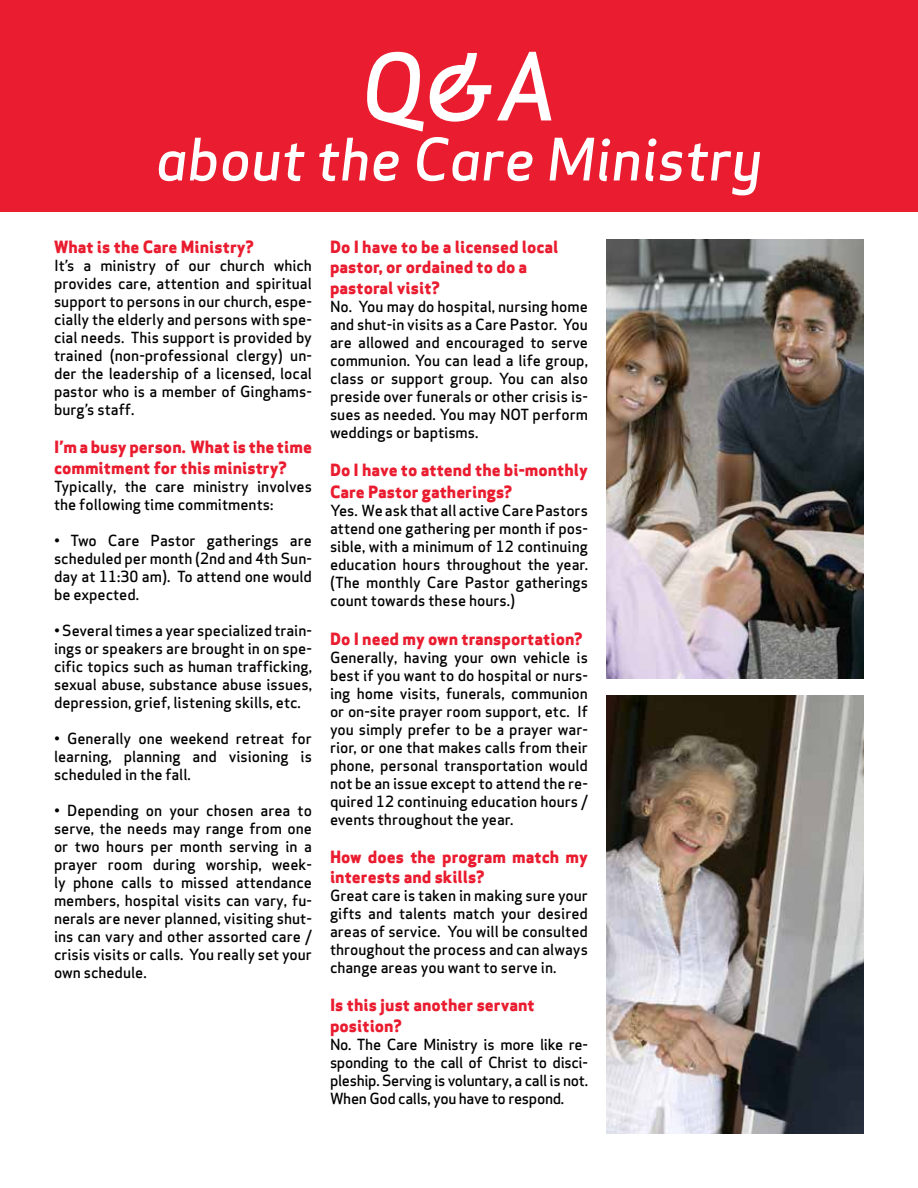
<style>
.page{position:relative;width:918px;height:1188px;background:#fff}
.page>*{position:absolute;margin:0;border:0;box-sizing:border-box;transform-origin:0 0}
.t1{font:90px "Apex Sans Medium Italic T";color:#fff}
.t2{font:57px "Apex Sans Medium Italic T";color:#fff}
.t3{font:16.5px/21.6px "Apex Sans Extra Bold T";color:#ea1c2f}
.t4{font:15px/18px "Apex Sans Medium T";color:#000;text-align:justify}
</style>
<div class="page">
<div style="left:0;top:0;width:918px;height:212px;background:#ea1c2f"></div>
<img style="left:606px;top:240px;width:258px;height:438px">
<img style="left:606px;top:696px;width:258px;height:438px">
<h1 class="t1" style="left:360px;top:29px;width:199px">Q&amp;A</h1>
<h2 class="t2" style="left:156px;top:123px;width:608px">about the Care Ministry</h2>
<p class="t3" style="left:54px;top:236px;width:202px">What is the Care Ministry?</p>
<p class="t4" style="left:54px;top:256px;width:260px">It’s a ministry of our church which provides care, attention and spiritual support to persons in our church, espe&shy;cially the elderly and persons with spe&shy;cial needs. This support is provided by trained (non-professional clergy) un&shy;der the leadership of a licensed, local pastor who is a member of Ginghams&shy;burg’s staff.</p>
<p class="t3" style="left:54px;top:436px;width:260px">I’m a busy person. What is the time commitment for this ministry?</p>
<p class="t4" style="left:54px;top:478px;width:259px">Typically, the care ministry involves the following time commitments:</p>
<p class="t4" style="left:54px;top:532px;width:259px">• Two Care Pastor gatherings are scheduled per month (2nd and 4th Sun&shy;day at 11:30 am). To attend one would be expected.</p>
<p class="t4" style="left:54px;top:622px;width:260px">• Several times a year specialized train&shy;ings or speakers are brought in on spe&shy;cific topics such as human trafficking, sexual abuse, substance abuse issues, depression, grief, listening skills, etc.</p>
<p class="t4" style="left:54px;top:730px;width:259px">• Generally one weekend retreat for learning, planning and visioning is scheduled in the fall.</p>
<p class="t4" style="left:54px;top:802px;width:260px">• Depending on your chosen area to serve, the needs may range from one or two hours per month serving in a prayer room during worship, week&shy;ly phone calls to missed attendance members, hospital visits can vary, fu&shy;nerals are never planned, visiting shut&shy;ins can vary and other assorted care / crisis visits or calls. You really set your own schedule.</p>
<p class="t3" style="left:330px;top:237px;width:230px;line-height:19.8px">Do I have to be a licensed local pastor, or ordained to do a</p>
<p class="t3" style="left:330px;top:277px;width:111px">pastoral visit?</p>
<p class="t4" style="left:330px;top:298px;width:260px">No. You may do hospital, nursing home and shut-in visits as a Care Pastor. You are allowed and encouraged to serve communion. You can lead a life group, class or support group. You can also preside over funerals or other crisis is&shy;sues as needed. You may NOT perform weddings or baptisms.</p>
<p class="t3" style="left:330px;top:459px;width:260px">Do I have to attend the bi-monthly<br>Care Pastor gatherings?</p>
<p class="t4" style="left:330px;top:501px;width:260px">Yes. We ask that all active Care Pastors attend one gathering per month if pos&shy;sible, with a minimum of 12 continuing education hours throughout the year. (The monthly Care Pastor gatherings count towards these hours.)</p>
<p class="t3" style="left:330px;top:628px;width:254px">Do I need my own transportation?</p>
<p class="t4" style="left:330px;top:649px;width:260px">Generally, having your own vehicle is best if you want to do hospital or nurs&shy;ing home visits, funerals, communion or on-site prayer room support, etc. If you simply prefer to be a prayer war&shy;rior, or one that makes calls from their phone, personal transportation would not be an issue except to attend the re&shy;quired 12 continuing education hours / events throughout the year.</p>
<p class="t3" style="left:330px;top:847px;width:260px;line-height:19.8px">How does the program match my interests and skills?</p>
<p class="t4" style="left:330px;top:886px;width:260px">Great care is taken in making sure your gifts and talents match your desired areas of service. You will be consulted throughout the process and can always change areas you want to serve in.</p>
<p class="t3" style="left:330px;top:994px;width:206px">Is this just another servant position?</p>
<p class="t4" style="left:330px;top:1036px;width:260px">No. The Care Ministry is more like re&shy;sponding to the call of Christ to disci&shy;pleship. Serving is voluntary, a call is not.<br>When God calls, you have to respond.</p>
</div>
